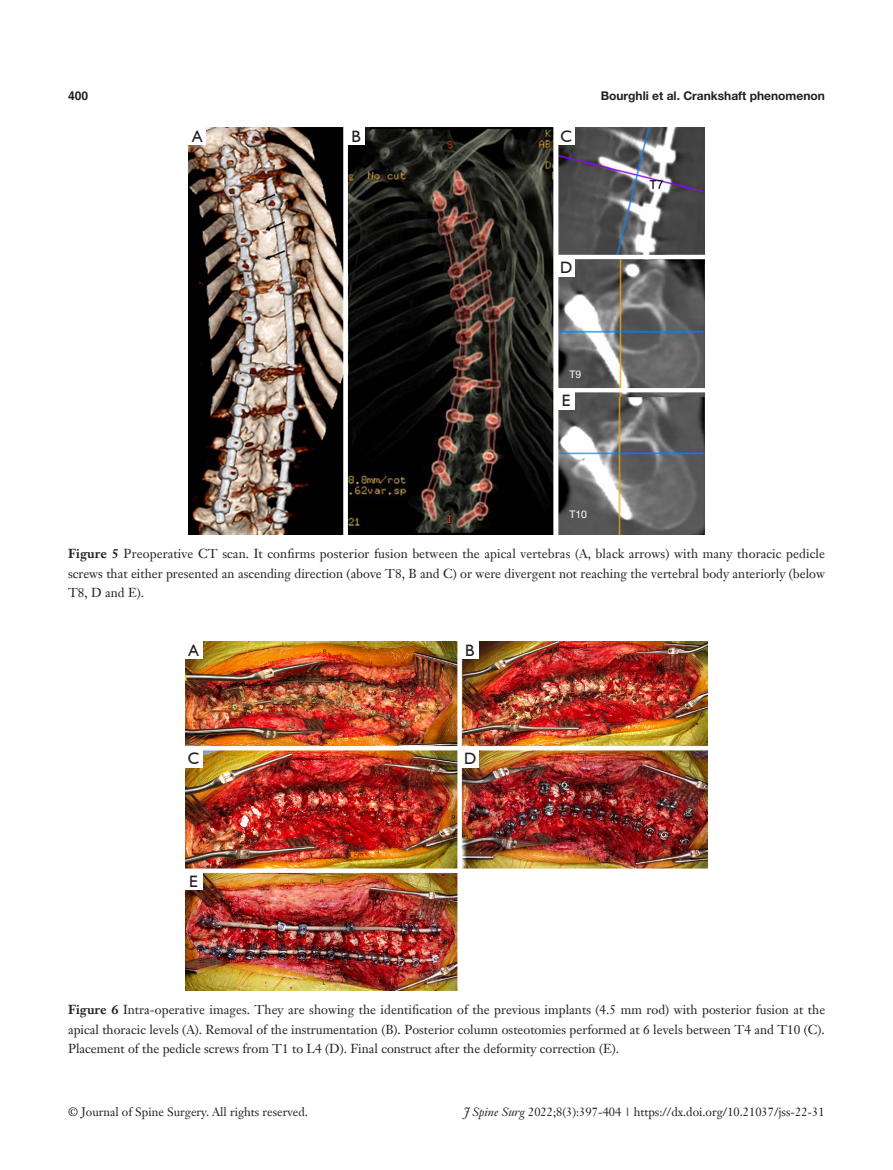
<style>
.page{position:relative;width:893px;height:1170px;background:#fff}
.page>*{position:absolute;margin:0;border:0;box-sizing:border-box;transform-origin:0 0}
.t1{font:16.5px "Humanist 521 BT";color:#231f20}
.t2{font:12.75px/19.5px "Janson Text LT";color:#231f20;text-align:justify}
.t3{font:12px "Janson Text LT";color:#231f20}
.t4{font:700 12px "Helvetica Neue LT Pro";color:#231f20}
.t5{font:700 12px "Helvetica";color:#231f20}
.二级标题下沉{font:10.5px "Helvetica Neue LT Pro";color:#fff}
.s1{font-weight:700}
.s2{font-style:italic}
</style>
<div class="page">
<img style="left:189px;top:128px;width:515px;height:406px">
<div style="left:189px;top:128px;width:17px;height:17px;background:#fff"></div>
<div style="left:348px;top:128px;width:17px;height:17px;background:#fff"></div>
<div style="left:558px;top:128px;width:17px;height:17px;background:#fff"></div>
<div style="left:558px;top:259px;width:17px;height:17px;background:#fff"></div>
<div style="left:558px;top:392px;width:17px;height:17px;background:#fff"></div>
<img style="left:185px;top:641px;width:523px;height:349px">
<div style="left:185px;top:641px;width:17px;height:17px;background:#fff"></div>
<div style="left:462px;top:641px;width:17px;height:17px;background:#fff"></div>
<div style="left:185px;top:750px;width:17px;height:17px;background:#fff"></div>
<div style="left:462px;top:750px;width:17px;height:17px;background:#fff"></div>
<div style="left:185px;top:872px;width:17px;height:17px;background:#fff"></div>
<p class="t5" style="left:68px;top:88px;width:22px">400</p>
<p class="t4" style="left:601px;top:88px;width:226px">Bourghli et al. Crankshaft phenomenon</p>
<p class="t1" style="left:192px;top:126px;width:12px">A</p>
<p class="t1" style="left:352px;top:126px;width:11px">B</p>
<p class="t1" style="left:560px;top:126px;width:13px">C</p>
<p class="t1" style="left:560px;top:257px;width:14px">D</p>
<p class="二级标题下沉" style="left:569px;top:368px;width:13px">T9</p>
<p class="t1" style="left:562px;top:390px;width:10px">E</p>
<p class="二级标题下沉" style="left:569px;top:507px;width:19px">T10</p>
<p class="t2" style="left:68px;top:544px;width:758px"><span class="s1">Figure 5</span> Preoperative CT scan. It confirms posterior fusion between the apical vertebras (A, black arrows) with many thoracic pedicle screws that either presented an ascending direction (above T8, B and C) or were divergent not reaching the vertebral body anteriorly (below T8, D and E).</p>
<p class="t1" style="left:188px;top:639px;width:12px">A</p>
<p class="t1" style="left:465px;top:639px;width:11px">B</p>
<p class="t1" style="left:188px;top:748px;width:13px">C</p>
<p class="t1" style="left:464px;top:748px;width:14px">D</p>
<p class="t1" style="left:189px;top:870px;width:10px">E</p>
<p class="t2" style="left:68px;top:999px;width:759px"><span class="s1">Figure 6</span> Intra-operative images. They are showing the identification of the previous implants (4.5 mm rod) with posterior fusion at the apical thoracic levels (A). Removal of the instrumentation (B). Posterior column osteotomies performed at 6 levels between T4 and T10 (C).<br>Placement of the pedicle screws from T1 to L4 (D). Final construct after the deformity correction (E).</p>
<p class="t3" style="left:68px;top:1104px;width:241px">© Journal of Spine Surgery. All rights reserved.</p>
<p class="t3" style="left:464px;top:1104px;width:362px"><span class="s2">J Spine Surg</span> 2022;8(3):397-404 | https://dx.doi.org/10.21037/jss-22-31</p>
</div>
